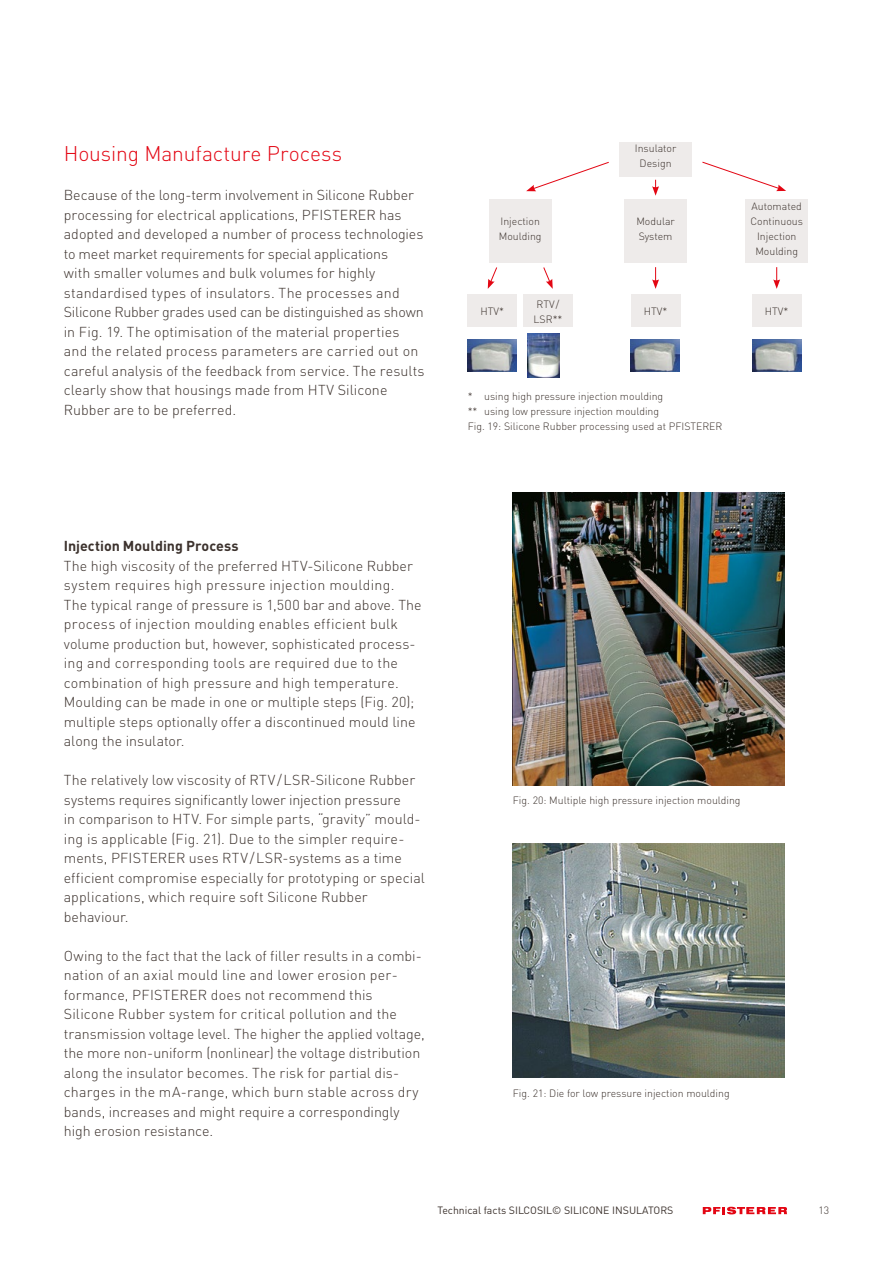
<style>
.page{position:relative;width:893px;height:1263px;background:#fff}
.page>*{position:absolute;margin:0;border:0;box-sizing:border-box;transform-origin:0 0}
.t1{font:300 21px "DIN Pro";letter-spacing:-.005em;color:#e30613}
.t2{font:300 14.25px/19.5px "DIN Pro";letter-spacing:.005em;color:#3c322d}
.t3{font:700 14.25px "DIN Pro";color:#3c322d}
.t4{font:300 10.5px/15px "DIN Pro";color:#3c322d}
.t5{font:10.5px "DIN Pro";color:#3c322d}
</style>
<div class="page">
<div style="left:619px;top:142px;width:73px;height:34px;background:#eeebea"></div>
<div style="left:624px;top:199px;width:63px;height:63px;background:#eeebea"></div>
<div style="left:745px;top:199px;width:63px;height:63px;background:#eeebea"></div>
<div style="left:752px;top:294px;width:49px;height:32px;background:#eeebea"></div>
<div style="left:631px;top:294px;width:49px;height:32px;background:#eeebea"></div>
<div style="left:468px;top:294px;width:49px;height:33px;background:#eeebea"></div>
<div style="left:523px;top:294px;width:50px;height:33px;background:#eeebea"></div>
<div style="left:489px;top:199px;width:62px;height:63px;background:#eeebea"></div>
<img style="left:468px;top:339px;width:49px;height:33px">
<img style="left:528px;top:333px;width:31px;height:45px">
<img style="left:631px;top:339px;width:49px;height:33px">
<img style="left:752px;top:339px;width:49px;height:33px">
<img style="left:513px;top:493px;width:271px;height:292px">
<img style="left:513px;top:844px;width:271px;height:234px">
<svg style="left:526px;top:161px;width:83px;height:30px"></svg>
<svg style="left:702px;top:161px;width:84px;height:30px"></svg>
<svg style="left:773px;top:267px;width:7px;height:22px"></svg>
<svg style="left:652px;top:267px;width:7px;height:22px"></svg>
<svg style="left:543px;top:267px;width:10px;height:22px"></svg>
<svg style="left:488px;top:267px;width:10px;height:22px"></svg>
<svg style="left:652px;top:180px;width:7px;height:16px"></svg>
<svg style="left:703px;top:1207px;width:84px;height:7px"></svg>
<h1 class="t1" style="left:64px;top:138px;width:280px">Housing Manufacture Process</h1>
<p class="t2" style="left:64px;top:184px;width:362px">Because of the long-term involvement in Silicone Rubber processing for electrical applications, PFISTERER has adopted and developed a number of process technologies to meet market requirements for special applications<br>with smaller volumes and bulk volumes for highly standardised types of insulators. The processes and Silicone Rubber grades used can be distinguished as shown in Fig. 19. The optimisation of the material properties and the related process parameters are carried out on careful analysis of the feedback from service. The results clearly show that housings made from HTV Silicone Rubber are to be preferred.</p>
<p class="t4" style="left:499px;top:213px;width:44px">Injection<br>Moulding</p>
<p class="t4" style="left:635px;top:140px;width:43px;text-align:center">Insulator<br>Design</p>
<p class="t4" style="left:636px;top:213px;width:40px">Modular<br>System</p>
<p class="t4" style="left:750px;top:198px;width:54px;text-align:center">Automated<br>Continuous<br>Injection<br>Moulding</p>
<p class="t4" style="left:534px;top:296px;width:30px">RTV/<br>LSR**</p>
<p class="t4" style="left:481px;top:303px;width:25px">HTV*</p>
<p class="t4" style="left:644px;top:303px;width:25px">HTV*</p>
<p class="t4" style="left:765px;top:303px;width:25px">HTV*</p>
<p class="t4" style="left:468px;top:387px;width:256px">* using high pressure injection moulding<br>** using low pressure injection moulding<br>Fig. 19: Silicone Rubber processing used at PFISTERER</p>
<p class="t3" style="left:64px;top:534px;width:176px">Injection Moulding Process</p>
<p class="t2" style="left:64px;top:555px;width:359px">The high viscosity of the preferred HTV-Silicone Rubber system requires high pressure injection moulding.<br>The typical range of pressure is 1,500 bar and above. The process of injection moulding enables efficient bulk volume production but, however, sophisticated process&shy;ing and corresponding tools are required due to the combination of high pressure and high temperature.<br>Moulding can be made in one or multiple steps (Fig. 20); multiple steps optionally offer a discontinued mould line along the insulator.</p>
<p class="t2" style="left:64px;top:769px;width:363px">The relatively low viscosity of RTV/LSR-Silicone Rubber systems requires significantly lower injection pressure<br>in comparison to HTV. For simple parts, “gravity” mould&shy;ing is applicable (Fig. 21). Due to the simpler require&shy;ments, PFISTERER uses RTV/LSR-systems as a time efficient compromise especially for prototyping or special applications, which require soft Silicone Rubber behaviour.</p>
<p class="t2" style="left:64px;top:944px;width:363px">Owing to the fact that the lack of filler results in a combi&shy;nation of an axial mould line and lower erosion per&shy;formance, PFISTERER does not recommend this Silicone Rubber system for critical pollution and the transmission voltage level. The higher the applied voltage, the more non-uniform (nonlinear) the voltage distribution along the insulator becomes. The risk for partial dis&shy;charges in the mA-range, which burn stable across dry bands, increases and might require a correspondingly high erosion resistance.</p>
<p class="t4" style="left:513px;top:792px;width:229px">Fig. 20: Multiple high pressure injection moulding</p>
<p class="t4" style="left:513px;top:1084px;width:218px">Fig. 21: Die for low pressure injection moulding</p>
<p class="t5" style="left:437px;top:1202px;width:237px">Technical facts SILCOSIL© SILICONE INSULATORS</p>
<p class="t4" style="left:818px;top:1202px;width:12px">13</p>
</div>
